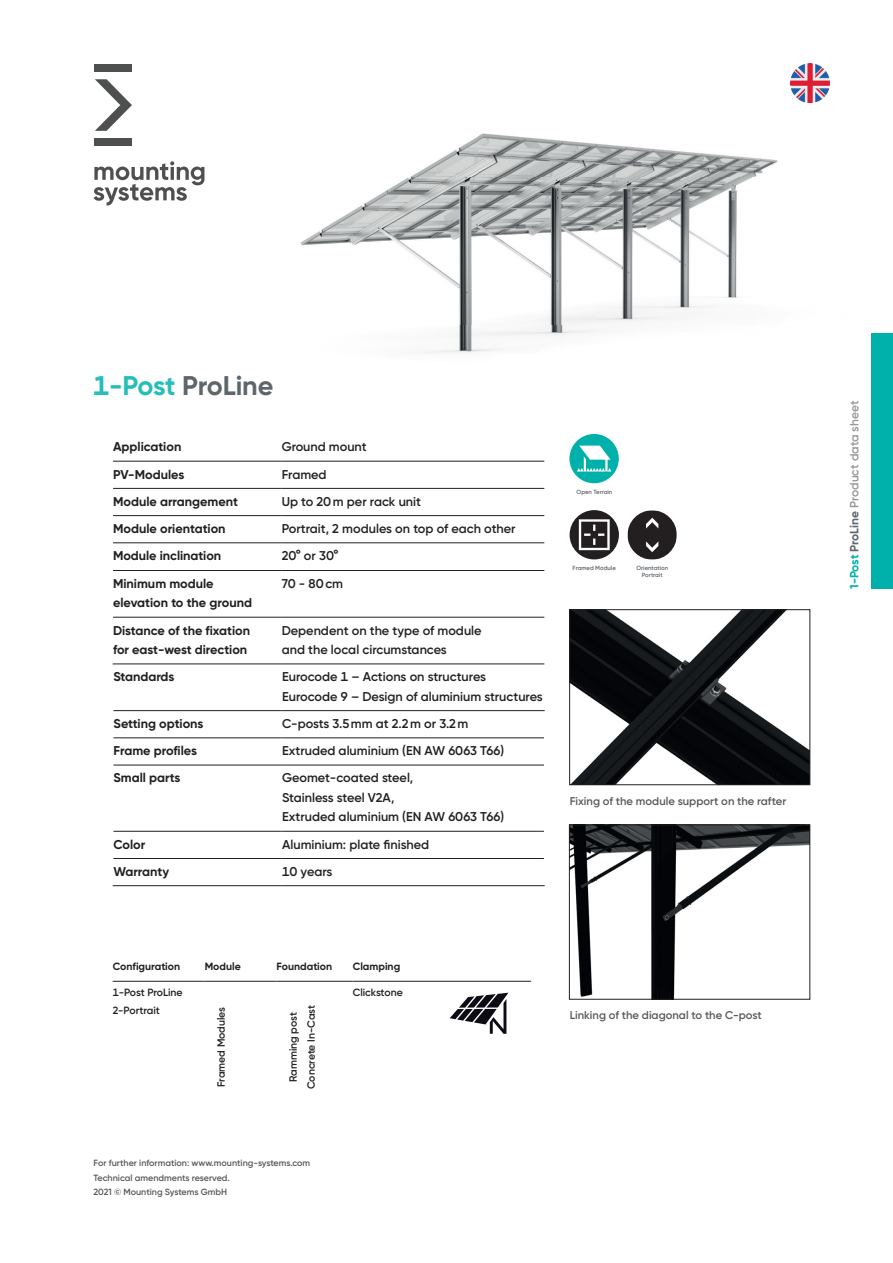
<style>
.page{position:relative;width:893px;height:1263px;background:#fff}
.page>*{position:absolute;margin:0;border:0;box-sizing:border-box;transform-origin:0 0}
.t1{font:700 27px "Gilroy";letter-spacing:-.015em;color:#5f666b}
.t2{font:600 12.75px/19.5px "Gilroy";color:#231f20}
.t3{font:700 12.75px/19.5px "Gilroy";color:#231f20}
.t4{font:600 12px "Gilroy";letter-spacing:-.005em;color:#939598}
.t5{font:600 11.25px "Gilroy";color:#57585a}
.t6{font:600 10.5px/18px "Gilroy";color:#231f20}
.t7{font:700 10.5px "Gilroy";color:#231f20}
.t8{font:600 9px/14.2px "Gilroy";color:#57585a}
.t9{font:600 6px/7.2px "Gilroy";color:#5f666b;text-align:center}
.s1{color:#27bdb8}
.s2{font-weight:700;color:#00b1ab}
.s3{font-weight:700;color:#5f666b}
</style>
<div class="page">
<hr style="left:113px;top:461px;width:169px;height:1px;background:#231f20">
<hr style="left:282px;top:461px;width:262px;height:1px;background:#231f20">
<hr style="left:113px;top:488px;width:169px;height:1px;background:#231f20">
<hr style="left:282px;top:488px;width:262px;height:1px;background:#231f20">
<hr style="left:113px;top:515px;width:169px;height:1px;background:#231f20">
<hr style="left:282px;top:515px;width:262px;height:1px;background:#231f20">
<hr style="left:113px;top:542px;width:169px;height:1px;background:#231f20">
<hr style="left:282px;top:542px;width:262px;height:1px;background:#231f20">
<hr style="left:113px;top:570px;width:169px;height:1px;background:#231f20">
<hr style="left:282px;top:570px;width:262px;height:1px;background:#231f20">
<hr style="left:113px;top:663px;width:169px;height:1px;background:#231f20">
<hr style="left:282px;top:663px;width:262px;height:1px;background:#231f20">
<hr style="left:113px;top:737px;width:169px;height:1px;background:#231f20">
<hr style="left:282px;top:737px;width:262px;height:1px;background:#231f20">
<hr style="left:113px;top:765px;width:169px;height:1px;background:#231f20">
<hr style="left:282px;top:765px;width:262px;height:1px;background:#231f20">
<hr style="left:113px;top:831px;width:169px;height:1px;background:#231f20">
<hr style="left:282px;top:831px;width:262px;height:1px;background:#231f20">
<hr style="left:113px;top:858px;width:169px;height:1px;background:#231f20">
<hr style="left:282px;top:858px;width:262px;height:1px;background:#231f20">
<hr style="left:113px;top:885px;width:169px;height:1px;background:#231f20">
<hr style="left:282px;top:885px;width:263px;height:1px;background:#231f20">
<hr style="left:113px;top:617px;width:169px;height:1px;background:#231f20">
<hr style="left:282px;top:617px;width:262px;height:1px;background:#231f20">
<hr style="left:113px;top:710px;width:169px;height:1px;background:#231f20">
<hr style="left:282px;top:710px;width:263px;height:1px;background:#231f20">
<svg style="left:569px;top:434px;width:50px;height:49px"></svg>
<svg style="left:627px;top:510px;width:50px;height:50px"></svg>
<svg style="left:570px;top:510px;width:49px;height:49px"></svg>
<img style="left:204px;top:63px;width:689px;height:360px">
<hr style="left:113px;top:981px;width:92px;height:1px;background:#231f20">
<hr style="left:205px;top:981px;width:71px;height:1px;background:#231f20">
<hr style="left:276px;top:981px;width:77px;height:1px;background:#231f20">
<hr style="left:353px;top:981px;width:178px;height:1px;background:#231f20">
<svg style="left:450px;top:993px;width:58px;height:41px"></svg>
<img style="left:571px;top:827px;width:237px;height:170px">
<div style="left:569px;top:825px;width:241px;height:174px;border:1px solid #231f20"></div>
<img style="left:571px;top:611px;width:237px;height:172px">
<div style="left:569px;top:609px;width:241px;height:176px;border:1px solid #231f20"></div>
<div style="left:872px;top:334px;width:21px;height:255px;background:#00b1ab"></div>
<svg style="left:94px;top:161px;width:110px;height:45px"></svg>
<svg style="left:95px;top:79px;width:37px;height:52px"></svg>
<div style="left:94px;top:139px;width:38px;height:7px;background:#4d504f"></div>
<div style="left:94px;top:64px;width:38px;height:8px;background:#4d504f"></div>
<img style="left:791px;top:64px;width:38px;height:38px">
<h1 class="t1" style="left:94px;top:369px;width:181px"><span class="s1">1-Post</span> ProLine</h1>
<p class="t3" style="left:113px;top:437px;width:70px">Application</p>
<p class="t2" style="left:282px;top:437px;width:86px">Ground mount</p>
<p class="t3" style="left:113px;top:464px;width:73px">PV-Modules</p>
<p class="t2" style="left:282px;top:464px;width:46px">Framed</p>
<p class="t3" style="left:113px;top:491px;width:127px">Module arrangement</p>
<p class="t2" style="left:282px;top:491px;width:141px">Up to 20 m per rack unit</p>
<p class="t3" style="left:113px;top:519px;width:114px">Module orientation</p>
<p class="t2" style="left:282px;top:519px;width:235px">Portrait, 2 modules on top of each other</p>
<p class="t3" style="left:113px;top:546px;width:110px">Module inclination</p>
<p class="t2" style="left:282px;top:546px;width:58px">20° or 30°</p>
<p class="t3" style="left:113px;top:574px;width:140px">Minimum module elevation to the ground</p>
<p class="t2" style="left:282px;top:574px;width:63px">70 - 80 cm</p>
<p class="t3" style="left:113px;top:620px;width:139px">Distance of the fixation for east-west direction</p>
<p class="t2" style="left:282px;top:620px;width:201px">Dependent on the type of module and the local circumstances</p>
<p class="t3" style="left:113px;top:667px;width:63px">Standards</p>
<p class="t2" style="left:282px;top:667px;width:262px">Eurocode 1 – Actions on structures<br>Eurocode 9 – Design of aluminium structures</p>
<p class="t3" style="left:113px;top:714px;width:92px">Setting options</p>
<p class="t2" style="left:282px;top:714px;width:188px">C-posts 3.5 mm at 2.2 m or 3.2 m</p>
<p class="t3" style="left:113px;top:741px;width:85px">Frame profiles</p>
<p class="t2" style="left:282px;top:741px;width:224px">Extruded aluminium (EN AW 6063 T66)</p>
<p class="t3" style="left:113px;top:768px;width:69px">Small parts</p>
<p class="t2" style="left:282px;top:768px;width:224px">Geomet-coated steel,<br>Stainless steel V2A,<br>Extruded aluminium (EN AW 6063 T66)</p>
<p class="t3" style="left:113px;top:834px;width:33px">Color</p>
<p class="t2" style="left:282px;top:834px;width:149px">Aluminium: plate finished</p>
<p class="t3" style="left:113px;top:861px;width:57px">Warranty</p>
<p class="t2" style="left:282px;top:861px;width:52px">10 years</p>
<p class="t9" style="left:577px;top:488px;width:37px">Open Terrain</p>
<p class="t9" style="left:573px;top:564px;width:45px">Framed Module</p>
<p class="t9" style="left:636px;top:564px;width:33px">Orientation<br>Portrait</p>
<p class="t5" style="left:570px;top:794px;width:218px">Fixing of the module support on the rafter</p>
<p class="t7" style="left:113px;top:960px;width:69px">Configuration</p>
<p class="t7" style="left:205px;top:960px;width:38px">Module</p>
<p class="t7" style="left:276px;top:960px;width:57px">Foundation</p>
<p class="t7" style="left:353px;top:960px;width:49px">Clamping</p>
<p class="t6" style="left:113px;top:983px;width:72px">1-Post ProLine<br>2-Portrait</p>
<p class="t6" style="left:353px;top:983px;width:52px">Clickstone</p>
<p class="t6" style="left:212px;top:1087px;width:82px;rotate:-90deg">Framed Modules</p>
<p class="t6" style="left:284px;top:1089px;width:86px;text-align:center;rotate:-90deg">Ramming post<br>Concrete In-Cast</p>
<p class="t8" style="left:94px;top:1156px;width:218px">For further information: www.mounting-systems.com<br>Technical amendments reserved.<br>2021 © Mounting Systems GmbH</p>
<p class="t5" style="left:570px;top:1008px;width:194px">Linking of the diagonal to the C-post</p>
<p class="t4" style="left:847px;top:589px;width:190px;rotate:-90deg"><span class="s2">1-Post</span> <span class="s3">ProLine</span> Product data sheet</p>
</div>
